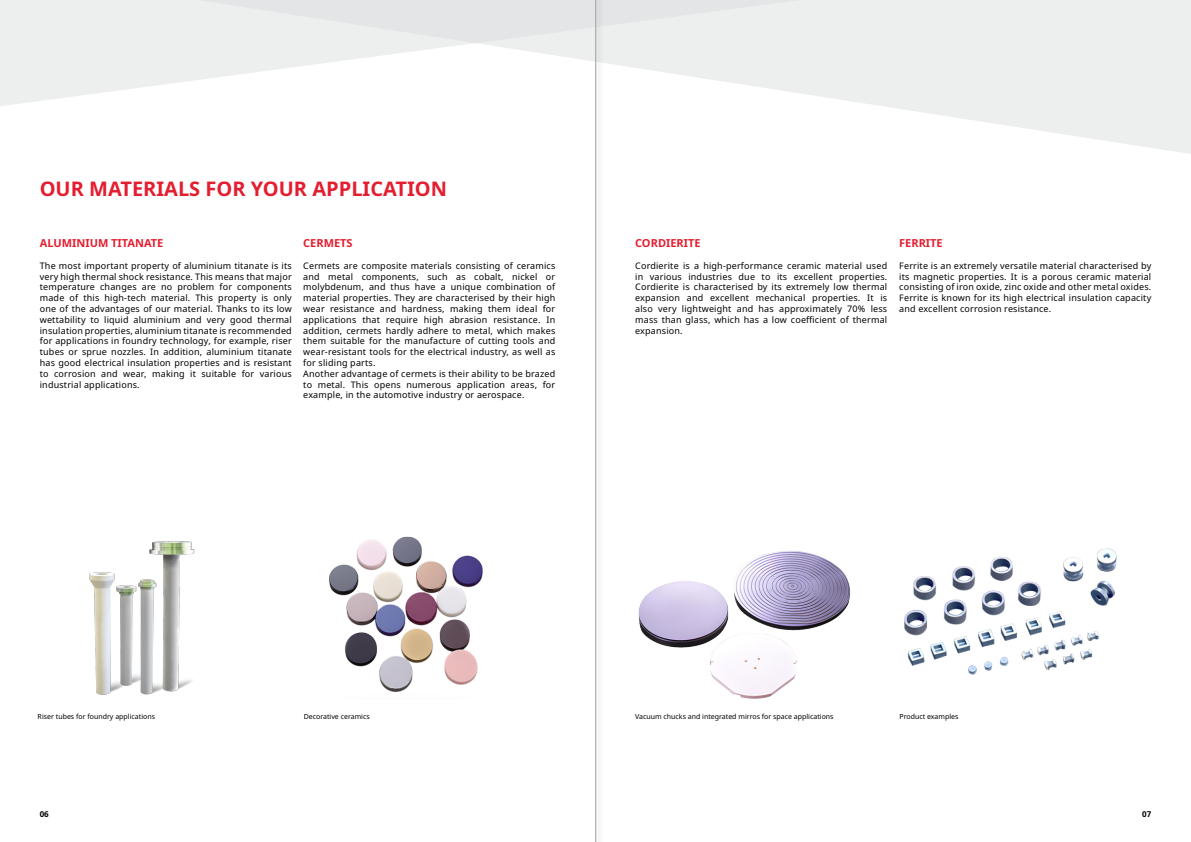
<style>
.page{position:relative;width:1191px;height:842px;background:#fff}
.page>*{position:absolute;margin:0;border:0;box-sizing:border-box;transform-origin:0 0}
.t1{font:700 20px "Noto Sans";color:#e31e30}
.t2{font:700 11px "Noto Sans";color:#e31e30}
.t3{font:9px/10.8px "Noto Sans";letter-spacing:.02em;color:#000;text-align:justify}
.t4{font:700 8px "Noto Sans";color:#000}
.t5{font:7px "Noto Sans";color:#000}
</style>
<div class="page">
<svg style="left:891px;top:0;width:300px;height:154px;fill:#edeeee"></svg>
<svg style="left:0;top:0;width:987px;height:107px;fill:#edeeee"></svg>
<img style="left:904px;top:548px;width:213px;height:127px">
<img style="left:89px;top:541px;width:106px;height:154px">
<img style="left:329px;top:536px;width:154px;height:156px">
<img style="left:638px;top:551px;width:213px;height:148px">
<div style="left:594px;top:0;width:10px;height:842px;background:#000;opacity:.4"></div>
<hr style="left:595px;top:0;width:1px;height:842px;background:#9d9fa2">
<h1 class="t1" style="left:40px;top:174px;width:409px">OUR MATERIALS FOR YOUR APPLICATION</h1>
<p class="t2" style="left:40px;top:235px;width:125px">ALUMINIUM TITANATE</p>
<p class="t3" style="left:40px;top:260px;width:253px">The most important property of aluminium titanate is its very high thermal shock resistance. This means that major temperature changes are no problem for components made of this high-tech material. This property is only one of the advantages of our material. Thanks to its low wettability to liquid aluminium and very good thermal insulation properties, aluminium titanate is recommended for applications in foundry technology, for example, riser tubes or sprue nozzles. In addition, aluminium titanate has good electrical insulation properties and is resistant to corrosion and wear, making it suitable for various industrial applications.</p>
<p class="t2" style="left:303px;top:235px;width:51px">CERMETS</p>
<p class="t3" style="left:303px;top:260px;width:253px;text-align:left">Cermets are composite materials consisting of ceramics and metal components, such as cobalt, nickel or molybdenum, and thus have a unique combination of material properties. They are characterised by their high wear resistance and hardness, making them ideal for applications that require high abrasion resistance. In addition, cermets hardly adhere to metal, which makes them suitable for the manufacture of cutting tools and wear-resistant tools for the electrical industry, as well as for sliding parts.<br>Another advantage of cermets is their ability to be brazed to metal. This opens numerous application areas, for example, in the automotive industry or aerospace.</p>
<p class="t2" style="left:635px;top:236px;width:67px">CORDIERITE</p>
<p class="t3" style="left:635px;top:260px;width:253px">Cordierite is a high-performance ceramic material used in various industries due to its excellent properties.<br>Cordierite is characterised by its extremely low thermal expansion and excellent mechanical properties. It is also very lightweight and has approximately 70% less mass than glass, which has a low coefficient of thermal expansion.</p>
<p class="t2" style="left:899px;top:235px;width:45px">FERRITE</p>
<p class="t3" style="left:899px;top:260px;width:253px">Ferrite is an extremely versatile material characterised by its magnetic properties. It is a porous ceramic material consisting of iron oxide, zinc oxide and other metal oxides.<br>Ferrite is known for its high electrical insulation capacity and excellent corrosion resistance.</p>
<p class="t5" style="left:38px;top:712px;width:119px">Riser tubes for foundry applications</p>
<p class="t5" style="left:304px;top:712px;width:68px">Decorative ceramics</p>
<p class="t5" style="left:635px;top:712px;width:200px">Vacuum chucks and integrated mirros for space applications</p>
<p class="t5" style="left:899px;top:712px;width:60px">Product examples</p>
<p class="t4" style="left:40px;top:809px;width:11px">06</p>
<p class="t4" style="left:1142px;top:809px;width:11px">07</p>
</div>
